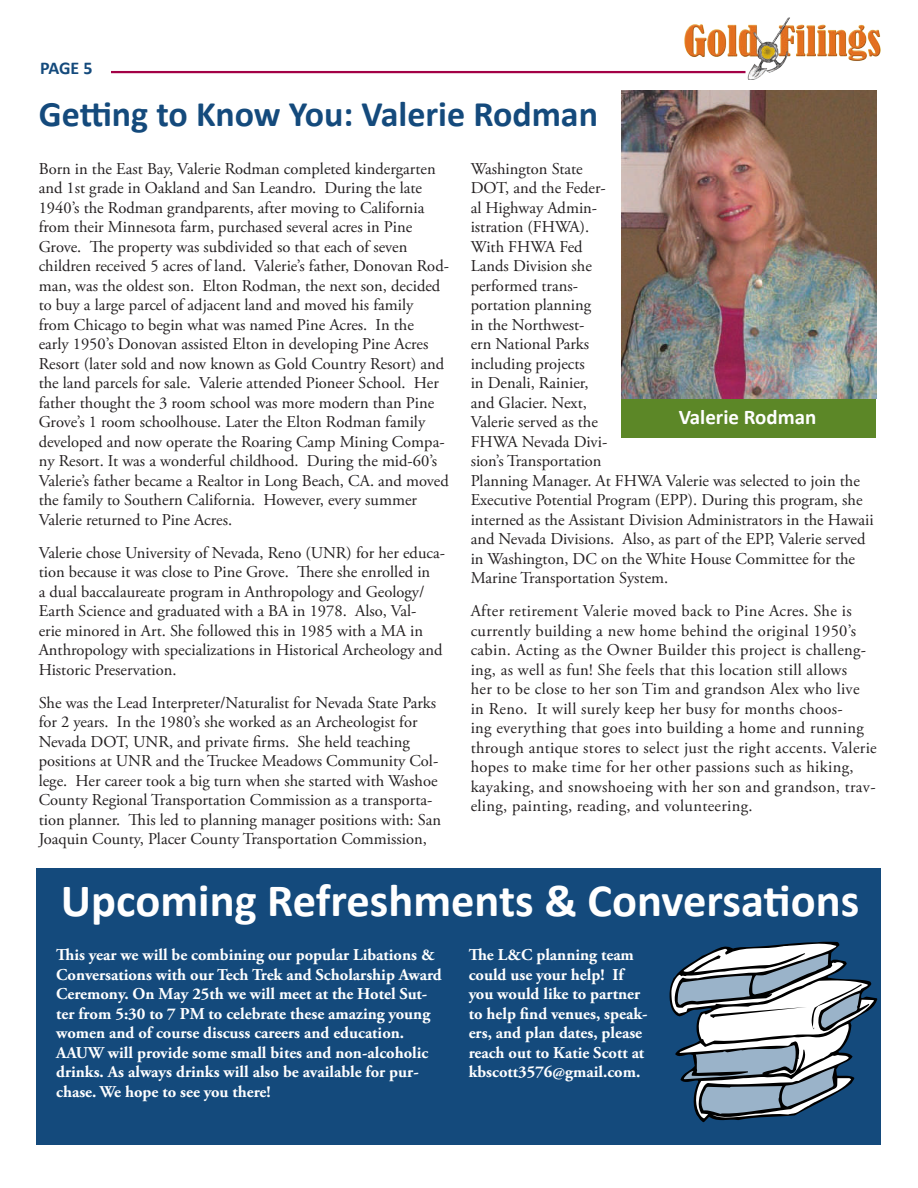
<style>
.page{position:relative;width:918px;height:1188px;background:#fff}
.page>*{position:absolute;margin:0;border:0;box-sizing:border-box;transform-origin:0 0}
.t1{font:700 46.5px "Calibri";color:#fff}
.t2{font:700 36px "Calibri";color:#144a7c}
.t3{font:700 20.85px "Calibri";color:#fff}
.t4{font:700 18px "Calibri";color:#144a7c}
.t5{font:16.5px/19.5px "Adobe Garamond Pro";color:#231f20}
.t6{font:16.5px/19.5px "Adobe Garamond Pro";letter-spacing:.02em;color:#231f20}
.t7{font:700 16.5px/19.5px "Adobe Garamond Pro";color:#fff}
</style>
<div class="page">
<img style="left:663px;top:17px;width:218px;height:62px">
<hr style="left:111px;top:71px;width:635px;height:2px;background:#a30146">
<div style="left:37px;top:868px;width:844px;height:277px;background:#144a7c"></div>
<div style="left:621px;top:213px;width:255px;height:225px;background:#5c8727"></div>
<img style="left:621px;top:91px;width:255px;height:307px">
<svg style="left:670px;top:942px;width:207px;height:180px"></svg>
<p class="t4" style="left:40px;top:56px;width:54px">PAGE 5</p>
<h2 class="t2" style="left:39px;top:91px;width:561px">Getting to Know You: Valerie Rodman</h2>
<p class="t5" style="left:39px;top:160px;width:412px">Born in the East Bay, Valerie Rodman completed kindergarten and 1st grade in Oakland and San Leandro. During the late 1940’s the Rodman grandparents, after moving to California from their Minnesota farm, purchased several acres in Pine Grove. The property was subdivided so that each of seven children received 5 acres of land. Valerie’s father, Donovan Rod&shy;man, was the oldest son. Elton Rodman, the next son, decided to buy a large parcel of adjacent land and moved his family<br>from Chicago to begin what was named Pine Acres. In the<br>early 1950’s Donovan assisted Elton in developing Pine Acres Resort (later sold and now known as Gold Country Resort) and the land parcels for sale. Valerie attended Pioneer School. Her father thought the 3 room school was more modern than Pine Grove’s 1 room schoolhouse. Later the Elton Rodman family developed and now operate the Roaring Camp Mining Compa&shy;ny Resort. It was a wonderful childhood. During the mid-60’s Valerie’s father became a Realtor in Long Beach, CA. and moved the family to Southern California. However, every summer Valerie returned to Pine Acres.</p>
<p class="t5" style="left:39px;top:544px;width:408px">Valerie chose University of Nevada, Reno (UNR) for her educa&shy;tion because it was close to Pine Grove. There she enrolled in<br>a dual baccalaureate program in Anthropology and Geology/ Earth Science and graduated with a BA in 1978. Also, Val-<br>erie minored in Art. She followed this in 1985 with a MA in Anthropology with specializations in Historical Archeology and Historic Preservation.</p>
<p class="t5" style="left:39px;top:694px;width:404px">She was the Lead Interpreter/Naturalist for Nevada State Parks for 2 years. In the 1980’s she worked as an Archeologist for Nevada DOT, UNR, and private firms. She held teaching positions at UNR and the Truckee Meadows Community Col&shy;lege. Her career took a big turn when she started with Washoe County Regional Transportation Commission as a transporta&shy;tion planner. This led to planning manager positions with: San Joaquin County, Placer County Transportation Commission,</p>
<p class="t5" style="left:471px;top:160px;width:405px">Washington State<br>DOT, and the Feder-<br>al Highway Admin-<br>istration (FHWA).<br>With FHWA Fed<br>Lands Division she<br>performed trans-<br>portation planning<br>in the Northwest-<br>ern National Parks<br>including projects<br>in Denali, Rainier,<br>and Glacier. Next,<br>Valerie served as the<br>FHWA Nevada Divi-<br>sion’s Transportation<br>Planning Manager. At FHWA Valerie was selected to join the<br>Executive Potential Program (EPP). During this program, she interned as the Assistant Division Administrators in the Hawaii and Nevada Divisions. Also, as part of the EPP, Valerie served in Washington, DC on the White House Committee for the<br>Marine Transportation System.</p>
<p class="t6" style="left:471px;top:602px;width:408px">After retirement Valerie moved back to Pine Acres. She is currently building a new home behind the original 1950’s cabin. Acting as the Owner Builder this project is challeng&shy;ing, as well as fun! She feels that this location still allows<br>her to be close to her son Tim and grandson Alex who live in Reno. It will surely keep her busy for months choos-<br>ing everything that goes into building a home and running through antique stores to select just the right accents. Valerie hopes to make time for her other passions such as hiking, kayaking, and snowshoeing with her son and grandson, trav&shy;eling, painting, reading, and volunteering.</p>
<p class="t3" style="left:679px;top:404px;width:139px">Valerie Rodman</p>
<h1 class="t1" style="left:61px;top:871px;width:800px">Upcoming Refreshments &amp; Conversations</h1>
<p class="t7" style="left:56px;top:946px;width:387px">This year we will be combining our popular Libations &amp; Conversations with our Tech Trek and Scholarship Award Ceremony. On May 25th we will meet at the Hotel Sut&shy;ter from 5:30 to 7 PM to celebrate these amazing young women and of course discuss careers and education.<br>AAUW will provide some small bites and non-alcoholic drinks. As always drinks will also be available for pur&shy;chase. We hope to see you there!</p>
<p class="t7" style="left:469px;top:946px;width:180px">The L&amp;C planning team could use your help! If you would like to partner to help find venues, speak&shy;ers, and plan dates, please reach out to Katie Scott at kbscott3576@gmail.com.</p>
</div>
